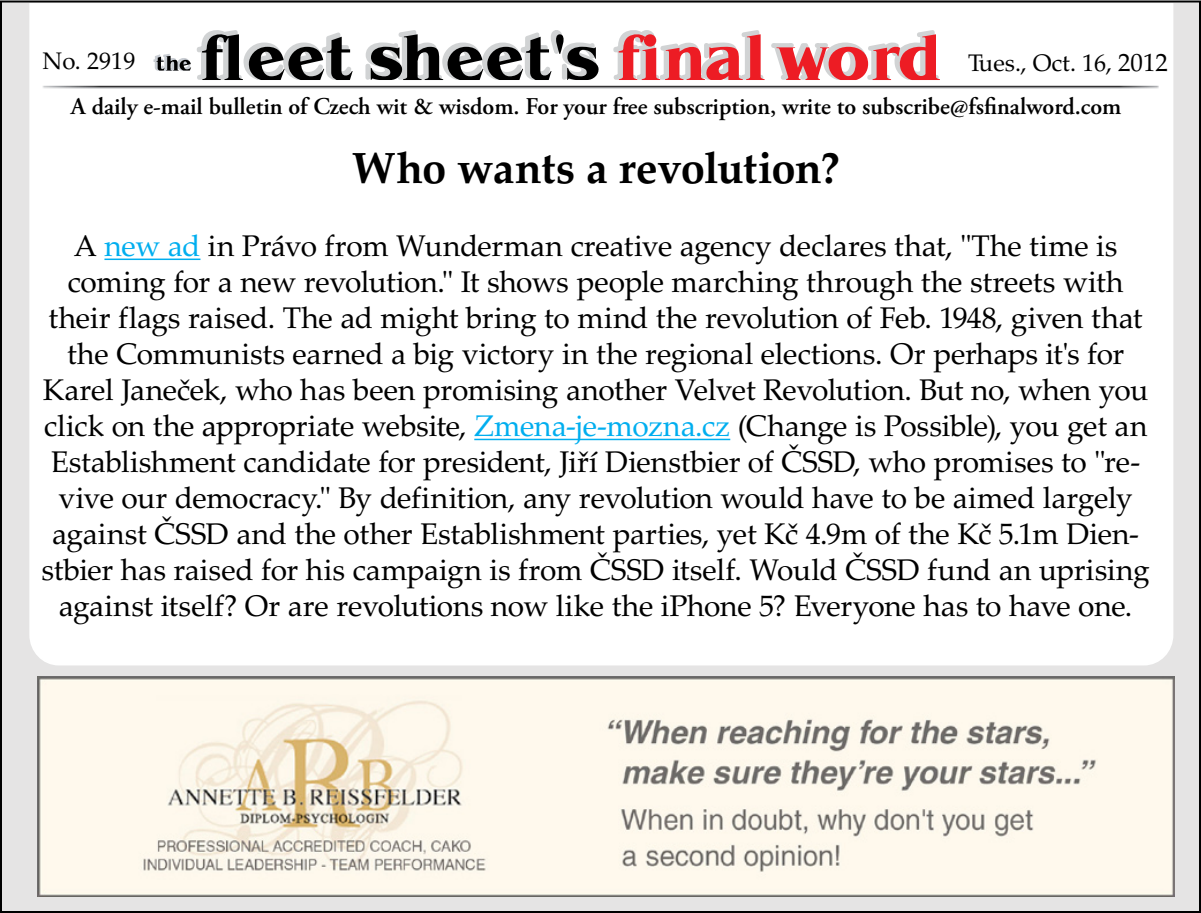
<style>
.page{position:relative;width:1201px;height:913px;background:#fff}
.page>*{position:absolute;margin:0;border:0;box-sizing:border-box;transform-origin:0 0}
.t1{font:700 43.6px "Palatino LTCE";letter-spacing:-.015em;color:#000}
.t2{font:29.8px/36px "Palatino LTCE";letter-spacing:-.01em;color:#000;text-align:center}
.t3{font:600 24px "Adobe Garamond Pro";color:#000}
.t4{font:24px "Palatino LTCE";color:#000}
.s1{font-size:25px}
.s2{color:#00aeef}
</style>
<div class="page">
<div style="left:1px;top:1px;width:1198px;height:910px;background:#e5e4e4"></div>
<div style="left:28px;top:1px;width:1146px;height:665px;background:#fff"></div>
<img style="left:40px;top:83px;width:1120px;height:7px">
<svg style="left:153px;top:30px;width:446px;height:50px;background:#a3a3a4"></svg>
<svg style="left:611px;top:30px;width:328px;height:50px;background:#eda0a3"></svg>
<hr style="left:104px;top:258px;width:96px;height:2px;background:#00aeef">
<hr style="left:474px;top:438px;width:256px;height:2px;background:#00aeef">
<img style="left:38px;top:676px;width:1136px;height:220px">
<p class="t4" style="left:42px;top:47px;width:94px">No. 2919</p>
<p class="t4" style="left:968px;top:49px;width:201px">Tues., Oct. 16, <span class="s1">2012</span></p>
<p class="t3" style="left:71px;top:93px;width:1051px">A daily e-mail bulletin of Czech wit &amp; wisdom. For your free subscription, write to subscribe@fsfinalword.com</p>
<h1 class="t1" style="left:351px;top:142px;width:489px">Who wants a revolution?</h1>
<p class="t2" style="left:42px;top:228px;width:1109px">A <span class="s2">new ad</span> in Právo from Wunderman creative agency declares that, "The time is coming for a new revolution." It shows people marching through the streets with their flags raised. The ad might bring to mind the revolution of Feb. 1948, given that the Communists earned a big victory in the regional elections. Or perhaps it's for Karel Janeček, who has been promising another Velvet Revolution. But no, when you click on the appropriate website, <span class="s2">Zmena-je-mozna.cz</span> (Change is Possible), you get an Establishment candidate for president, Jiří Dienstbier of ČSSD, who promises to "re&shy;vive our democracy." By definition, any revolution would have to be aimed largely against ČSSD and the other Establishment parties, yet Kč 4.9m of the Kč 5.1m Dien&shy;stbier has raised for his campaign is from ČSSD itself. Would ČSSD fund an uprising against itself? Or are revolutions now like the iPhone 5? Everyone has to have one.</p>
</div>
